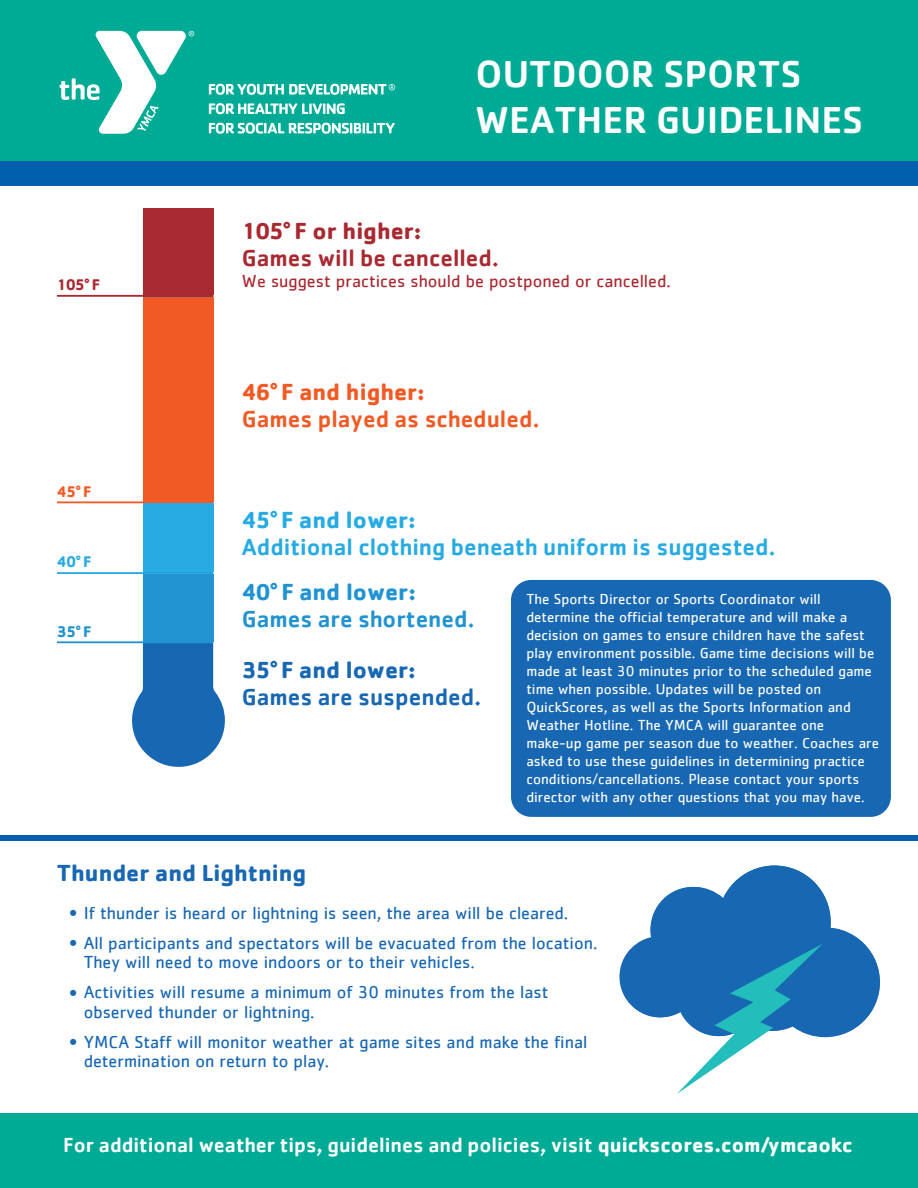
<style>
.page{position:relative;width:918px;height:1188px;background:#fff}
.page>*{position:absolute;margin:0;border:0;box-sizing:border-box;transform-origin:0 0}
.t1{font:500 38.85px/45.6px "Cachet Std";color:#fff}
.t2{font:500 24px "Cachet";color:#27abe2}
.t3{font:700 24px "Cachet";color:#1767b3}
.t4{font:500 24px "Cachet";color:#f15a24}
.t5{font:500 24px "Cachet";color:#a92931}
.t6{font:500 24px "Cachet";color:#2293d1}
.t7{font:500 24px "Cachet";color:#1767b3}
.t8{font:700 24px "Cachet";color:#a92931}
.t9{font:700 24px "Cachet";color:#f15a24}
.t10{font:700 24px "Cachet";color:#27abe2}
.t11{font:700 24px "Cachet";color:#2293d1}
.t12{font:500 21px "Cachet";color:#fff}
.t13{font:18px/19.5px "Cachet";color:#1767b3}
.t14{font:18px "Cachet";color:#a92931}
.t15{font:700 16.05px "Cachet Std";color:#a92931}
.t16{font:700 16.05px "Cachet Std";color:#f15a24}
.t17{font:700 16.05px "Cachet Std";color:#2293d1}
.t18{font:700 16.05px "Cachet Std";color:#27abe2}
.t19{font:15px/18px "Cachet";color:#fff}
.s1{font-weight:500;font-size:19.5px}
.s2{font-weight:700}
</style>
<div class="page">
<div style="left:0;top:0;width:918px;height:175px;background:#00ab95"></div>
<svg style="left:60px;top:31px;width:134px;height:103px"></svg>
<svg style="left:209px;top:103px;width:136px;height:11px"></svg>
<svg style="left:209px;top:123px;width:186px;height:11px"></svg>
<svg style="left:209px;top:84px;width:186px;height:11px"></svg>
<div style="left:0;top:161px;width:918px;height:25px;background:#0160ae"></div>
<svg style="left:131px;top:208px;width:94px;height:559px"></svg>
<hr style="left:57px;top:641px;width:156px;height:2px;background:#2293d1">
<hr style="left:57px;top:572px;width:156px;height:2px;background:#27abe2">
<hr style="left:57px;top:501px;width:156px;height:2px;background:#f15a24">
<hr style="left:57px;top:295px;width:156px;height:2px;background:#a92931">
<div style="left:511px;top:580px;width:380px;height:237px;background:#1767b3;border-radius:20px"></div>
<div style="left:0;top:835px;width:918px;height:5px;background:#0160ae"></div>
<svg style="left:620px;top:866px;width:260px;height:171px"></svg>
<div style="left:771px;top:927px;width:109px;height:110px;background:#1767b3;border-radius:50%"></div>
<div style="left:619px;top:936px;width:82px;height:81px;background:#1767b3;border-radius:50%"></div>
<div style="left:651px;top:887px;width:84px;height:85px;background:#1767b3;border-radius:50%"></div>
<div style="left:718px;top:866px;width:113px;height:113px;background:#1767b3;border-radius:50%"></div>
<svg style="left:677px;top:944px;width:146px;height:150px"></svg>
<div style="left:0;top:1114px;width:918px;height:74px;background:#00ab95"></div>
<div style="left:143px;top:208px;width:70px;height:87px;background:#a92931"></div>
<div style="left:143px;top:297px;width:70px;height:204px;background:#f15a24"></div>
<div style="left:143px;top:503px;width:70px;height:69px;background:#27abe2"></div>
<div style="left:143px;top:574px;width:70px;height:67px;background:#2293d1"></div>
<p class="t15" style="left:57px;top:274px;width:45px">105° F</p>
<p class="t16" style="left:57px;top:481px;width:36px">45° F</p>
<p class="t18" style="left:57px;top:552px;width:36px">40° F</p>
<p class="t17" style="left:57px;top:621px;width:36px">35° F</p>
<h1 class="t1" style="left:476px;top:51px;width:389px">OUTDOOR SPORTS<br>WEATHER GUIDELINES</h1>
<h2 class="t8" style="left:242px;top:216px;width:181px">105° F or higher:</h2>
<h2 class="t5" style="left:242px;top:243px;width:259px">Games will be cancelled.</h2>
<p class="t14" style="left:242px;top:271px;width:430px">We suggest practices should be postponed or cancelled.</p>
<h2 class="t9" style="left:242px;top:376px;width:185px">46° F and higher:</h2>
<h2 class="t4" style="left:242px;top:404px;width:299px">Games played as scheduled.</h2>
<h2 class="t10" style="left:242px;top:504px;width:175px">45° F and lower:</h2>
<h2 class="t2" style="left:242px;top:532px;width:535px">Additional clothing beneath uniform is suggested.</h2>
<h2 class="t11" style="left:242px;top:576px;width:176px">40° F and lower:</h2>
<h2 class="t6" style="left:242px;top:604px;width:234px">Games are shortened.</h2>
<h2 class="t3" style="left:242px;top:655px;width:175px">35° F and lower:</h2>
<h2 class="t7" style="left:242px;top:682px;width:241px">Games are suspended.</h2>
<p class="t19" style="left:526px;top:589px;width:354px">The Sports Director or Sports Coordinator will determine the official temperature and will make a decision on games to ensure children have the safest play environment possible. Game time decisions will be made at least 30 minutes prior to the scheduled game time when possible. Updates will be posted on QuickScores, as well as the Sports Information and Weather Hotline. The YMCA will guarantee one make-up game per season due to weather. Coaches are asked to use these guidelines in determining practice conditions/cancellations. Please contact your sports director with any other questions that you may have.</p>
<h2 class="t3" style="left:57px;top:858px;width:251px">Thunder and Lightning</h2>
<p class="t13" style="left:69px;top:903px;width:501px"><span class="s1">•</span> If thunder is heard or lightning is seen, the area will be cleared.</p>
<p class="t13" style="left:84px;top:933px;width:515px;text-indent:-15px"><span class="s1">•</span> All participants and spectators will be evacuated from the location.<br>They will need to move indoors or to their vehicles.</p>
<p class="t13" style="left:84px;top:982px;width:466px;text-indent:-15px"><span class="s1">•</span> Activities will resume a minimum of 30 minutes from the last observed thunder or lightning.</p>
<p class="t13" style="left:84px;top:1032px;width:505px;text-indent:-15px"><span class="s1">•</span> YMCA Staff will monitor weather at game sites and make the final determination on return to play.</p>
<h3 class="t12" style="left:63px;top:1132px;width:791px">For additional weather tips, guidelines and policies, visit <span class="s2">quickscores.com/ymcaokc</span></h3>
</div>
